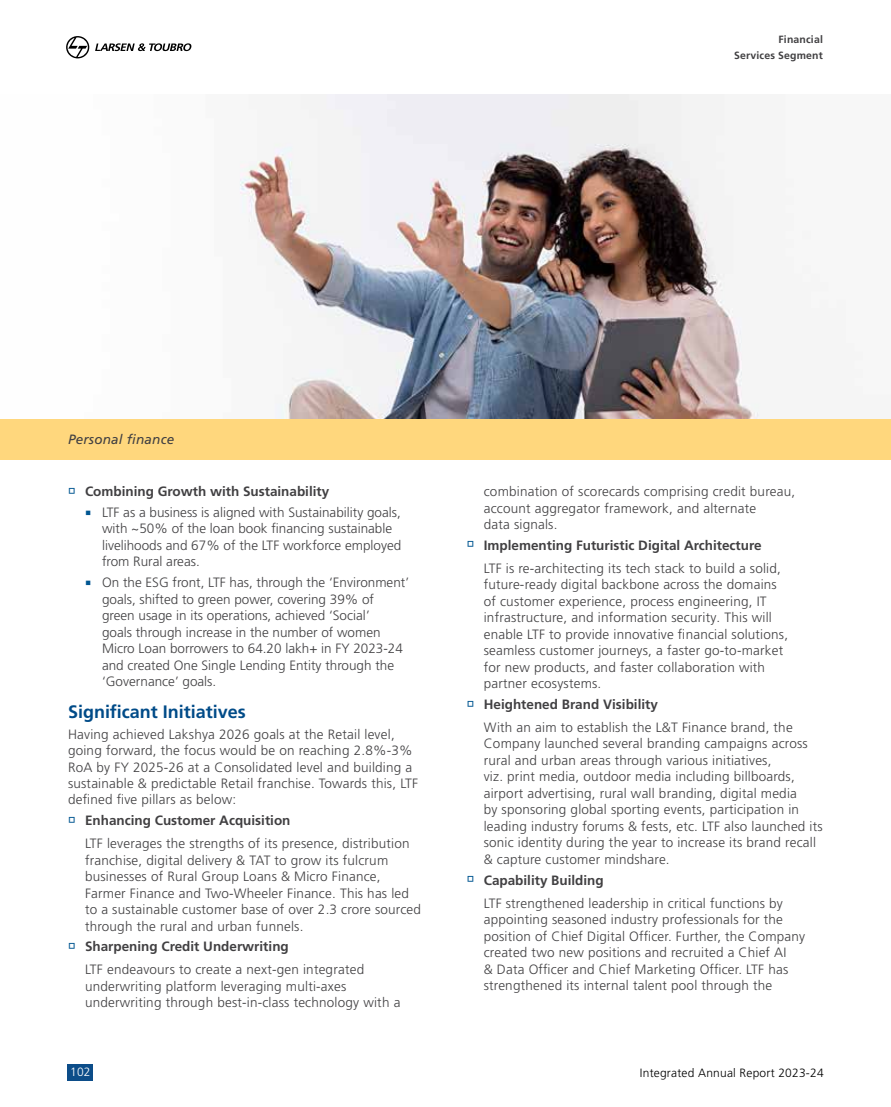
<style>
.page{position:relative;width:891px;height:1107px;background:#fff}
.page>*{position:absolute;margin:0;border:0;box-sizing:border-box;transform-origin:0 0}
.t1{font:700 18px "Frutiger LT Pro";color:#004b88}
.t2{font:300 13.5px/16.5px "Frutiger LT Pro";letter-spacing:.015em;color:#414042}
.t3{font:italic 13.5px "Frutiger LT Pro";letter-spacing:.015em;color:#414042}
.t4{font:300 12px "Frutiger LT Pro";letter-spacing:.015em;color:#000}
.t5{font:300 12px "Frutiger LT Pro";color:#fff}
.t6{font:700 10.5px/16.5px "Frutiger LT Pro";letter-spacing:.015em;color:#414042;text-align:right}
.s1{color:#005691}
.s2{font-weight:700}
</style>
<div class="page">
<div style="left:0;top:419px;width:891px;height:41px;background:#ffd77d"></div>
<svg style="left:66px;top:36px;width:23px;height:22px"></svg>
<svg style="left:95px;top:43px;width:96px;height:8px"></svg>
<div style="left:68px;top:1064px;width:25px;height:16px;background:#0c4d89"></div>
<img style="left:239px;top:94px;width:522px;height:325px">
<p class="t6" style="left:734px;top:31px;width:90px">Financial<br>Services Segment</p>
<p class="t3" style="left:68px;top:431px;width:108px">Personal finance</p>
<p class="t2" style="left:102px;top:481px;width:300px;line-height:20.7px;text-indent:-34px"><span class="s1">→</span> <span class="s2">Combining Growth with Sustainability<br></span>LTF as a business is aligned with Sustainability goals,</p>
<p class="t2" style="left:102px;top:521px;width:301px">with ~50% of the loan book financing sustainable livelihoods and 67% of the LTF workforce employed from Rural areas.</p>
<p class="t2" style="left:102px;top:574px;width:309px">On the ESG front, LTF has, through the ‘Environment’ goals, shifted to green power, covering 39% of green usage in its operations, achieved ‘Social’<br>goals through increase in the number of women Micro Loan borrowers to 64.20 lakh+ in FY 2023-24 and created One Single Lending Entity through the ‘Governance’ goals.</p>
<h1 class="t1" style="left:68px;top:701px;width:179px">Significant Initiatives</h1>
<p class="t2" style="left:68px;top:726px;width:352px">Having achieved Lakshya 2026 goals at the Retail level, going forward, the focus would be on reaching 2.8%-3% RoA by FY 2025-26 at a Consolidated level and building a sustainable &amp; predictable Retail franchise. Towards this, LTF defined five pillars as below:</p>
<p class="t2" style="left:85px;top:809px;width:326px;line-height:23px;text-indent:-17px"><span class="s1">→</span> <span class="s2">Enhancing Customer Acquisition<br></span>LTF leverages the strengths of its presence, distribution</p>
<p class="t2" style="left:85px;top:852px;width:337px">franchise, digital delivery &amp; TAT to grow its fulcrum businesses of Rural Group Loans &amp; Micro Finance, Farmer Finance and Two-Wheeler Finance. This has led to a sustainable customer base of over 2.3 crore sourced through the rural and urban funnels.</p>
<p class="t2" style="left:85px;top:935px;width:281px;line-height:23px;text-indent:-17px"><span class="s1">→</span> <span class="s2">Sharpening Credit Underwriting<br></span>LTF endeavours to create a next-gen integrated</p>
<p class="t2" style="left:85px;top:978px;width:317px">underwriting platform leveraging multi-axes underwriting through best-in-class technology with a</p>
<p class="t2" style="left:484px;top:483px;width:313px">combination of scorecards comprising credit bureau, account aggregator framework, and alternate<br>data signals.</p>
<p class="t2" style="left:484px;top:534px;width:299px;line-height:23px;text-indent:-17px"><span class="s1">→</span> <span class="s2">Implementing Futuristic Digital Architecture<br></span>LTF is re-architecting its tech stack to build a solid,</p>
<p class="t2" style="left:484px;top:576px;width:306px">future-ready digital backbone across the domains of customer experience, process engineering, IT infrastructure, and information security. This will enable LTF to provide innovative financial solutions, seamless customer journeys, a faster go-to-market for new products, and faster collaboration with partner ecosystems.</p>
<p class="t2" style="left:484px;top:693px;width:310px;line-height:23px;text-indent:-17px"><span class="s1">→</span> <span class="s2">Heightened Brand Visibility<br></span>With an aim to establish the L&amp;T Finance brand, the</p>
<p class="t2" style="left:484px;top:736px;width:341px">Company launched several branding campaigns across rural and urban areas through various initiatives,<br>viz. print media, outdoor media including billboards, airport advertising, rural wall branding, digital media<br>by sponsoring global sporting events, participation in leading industry forums &amp; fests, etc. LTF also launched its sonic identity during the year to increase its brand recall &amp; capture customer mindshare.</p>
<p class="t2" style="left:484px;top:869px;width:301px;line-height:23px;text-indent:-17px"><span class="s1">→</span> <span class="s2">Capability Building<br></span>LTF strengthened leadership in critical functions by</p>
<p class="t2" style="left:484px;top:911px;width:323px">appointing seasoned industry professionals for the position of Chief Digital Officer. Further, the Company created two new positions and recruited a Chief AI<br>&amp; Data Officer and Chief Marketing Officer. LTF has strengthened its internal talent pool through the</p>
<p class="t5" style="left:70px;top:1065px;width:22px">102</p>
<p class="t4" style="left:640px;top:1066px;width:185px">Integrated Annual Report 2023-24</p>
</div>
